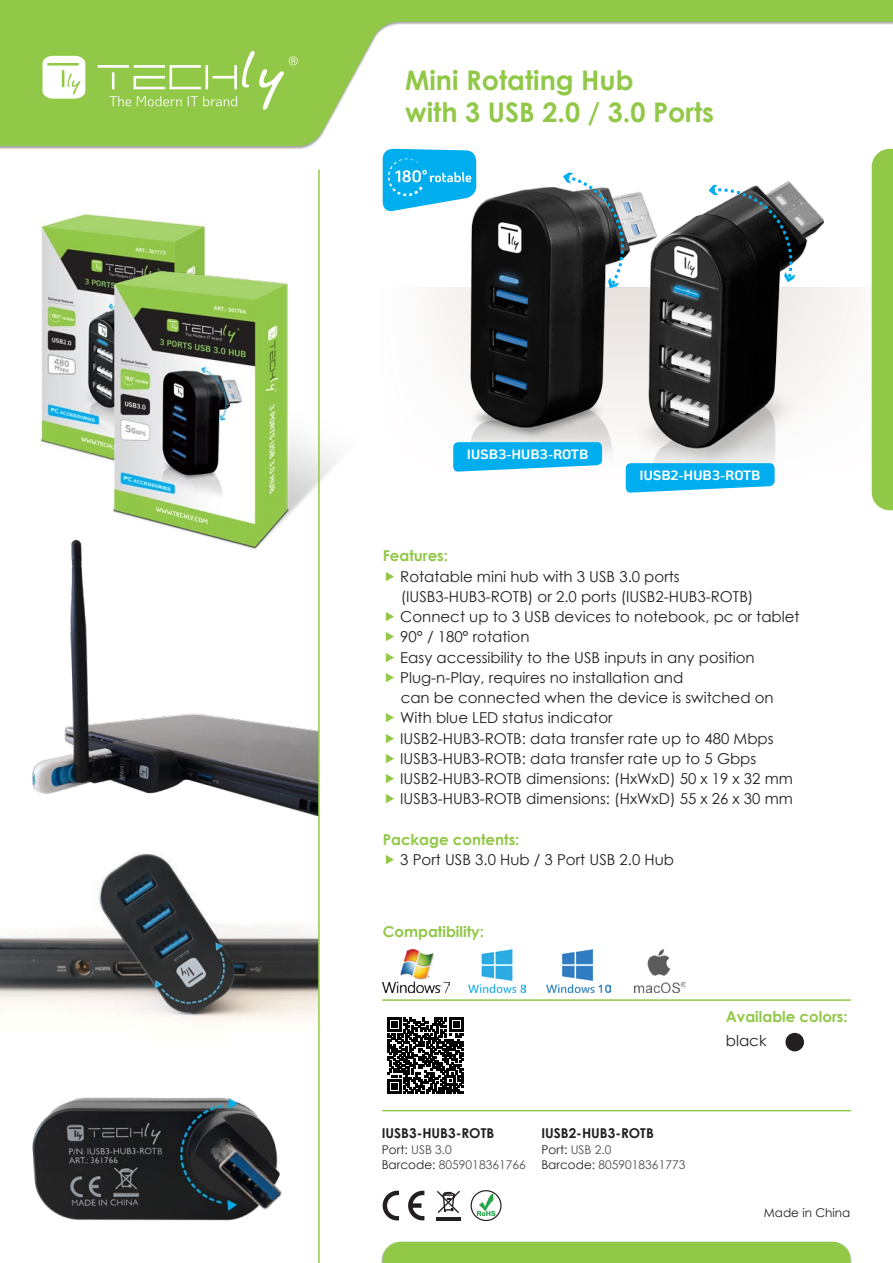
<style>
.page{position:relative;width:893px;height:1263px;background:#fff}
.page>*{position:absolute;margin:0;border:0;box-sizing:border-box;transform-origin:0 0}
.t1{font:700 27px/32.4px "Century Gothic";color:#92c848}
.t2{font:15px/20.2px "Century Gothic";color:#231f20}
.t3{font:700 15px "Century Gothic";color:#92c848}
.t4{font:700 13.5px "Century Gothic";color:#231f20}
.t5{font:700 13.5px "Ko Ho";color:#fff}
.t6{font:12px/14.4px "Century Gothic";color:#4d4d4f}
.t7{font:12px "Century Gothic";color:#231f20}
.s1{color:#231f20}
</style>
<div class="page">
<img style="left:0;top:853px;width:318px;height:170px">
<img style="left:32px;top:539px;width:286px;height:278px">
<img style="left:32px;top:1097px;width:250px;height:124px">
<img style="left:40px;top:213px;width:166px;height:243px">
<img style="left:94px;top:263px;width:243px;height:296px">
<img style="left:382px;top:170px;width:490px;height:313px">
<svg style="left:563px;top:172px;width:69px;height:117px"></svg>
<svg style="left:709px;top:185px;width:89px;height:98px;background:#3f4446"></svg>
<svg style="left:383px;top:151px;width:93px;height:62px"></svg>
<svg style="left:453px;top:442px;width:149px;height:30px;background:#21b8f0"></svg>
<svg style="left:626px;top:463px;width:149px;height:30px;background:#21b8f0"></svg>
<img style="left:0;top:146px;width:893px;height:5px">
<svg style="left:0;top:0;width:893px;height:146px"></svg>
<svg style="left:43px;top:56px;width:42px;height:43px"></svg>
<hr style="left:98px;top:65px;width:31px;height:3px;background:#fff">
<svg style="left:109px;top:51px;width:189px;height:59px;background:#a0cf60"></svg>
<svg style="left:387px;top:1017px;width:76px;height:76px"></svg>
<hr style="left:318px;top:170px;width:2px;height:1093px;background:#92c848">
<hr style="left:383px;top:999px;width:467px;height:2px;background:#92c848">
<hr style="left:383px;top:1110px;width:467px;height:1px;background:#92c848">
<img style="left:381px;top:1241px;width:471px;height:22px">
<div style="left:383px;top:1242px;width:467px;height:21px;background:#92c848"></div>
<div style="left:872px;top:149px;width:21px;height:361px;background:#92c848"></div>
<svg style="left:408px;top:1191px;width:16px;height:29px"></svg>
<svg style="left:383px;top:1191px;width:16px;height:29px"></svg>
<svg style="left:437px;top:1191px;width:23px;height:23px"></svg>
<hr style="left:436px;top:1217px;width:25px;height:3px;background:#231f20">
<svg style="left:471px;top:1190px;width:31px;height:31px"></svg>
<svg style="left:477px;top:1193px;width:18px;height:23px"></svg>
<div style="left:786px;top:1033px;width:17px;height:17px;background:#231f20;border-radius:50%"></div>
<div style="left:785px;top:1033px;width:19px;height:18px;border:2px solid #231f20;border-radius:50%"></div>
<img style="left:383px;top:950px;width:66px;height:42px">
<img style="left:469px;top:950px;width:57px;height:42px">
<img style="left:547px;top:950px;width:64px;height:42px">
<img style="left:634px;top:950px;width:52px;height:42px">
<h1 class="t1" style="left:405px;top:63px;width:310px">Mini Rotating Hub<br>with 3 USB 2.0 / 3.0 Ports</h1>
<p class="t5" style="left:467px;top:443px;width:123px">IUSB3-HUB3-ROTB</p>
<p class="t5" style="left:639px;top:464px;width:122px">IUSB2-HUB3-ROTB</p>
<p class="t3" style="left:383px;top:545px;width:67px">Features:</p>
<p class="t2" style="left:400px;top:566px;width:401px">Rotatable mini hub with 3 USB 3.0 ports (IUSB3-HUB3-ROTB) or 2.0 ports (IUSB2-HUB3-ROTB)<br>Connect up to 3 USB devices to notebook, pc or tablet 90° / 180° rotation<br>Easy accessibility to the USB inputs in any position Plug-n-Play, requires no installation and<br>can be connected when the device is switched on With blue LED status indicator<br>IUSB2-HUB3-ROTB: data transfer rate up to 480 Mbps IUSB3-HUB3-ROTB: data transfer rate up to 5 Gbps IUSB2-HUB3-ROTB dimensions: (HxWxD) 50 x 19 x 32 mm IUSB3-HUB3-ROTB dimensions: (HxWxD) 55 x 26 x 30 mm</p>
<p class="t3" style="left:383px;top:828px;width:138px">Package contents:</p>
<p class="t2" style="left:400px;top:849px;width:275px">3 Port USB 3.0 Hub / 3 Port USB 2.0 Hub</p>
<p class="t3" style="left:383px;top:920px;width:103px">Compatibility:</p>
<p class="t4" style="left:382px;top:1122px;width:114px">IUSB3-HUB3-ROTB</p>
<p class="t6" style="left:382px;top:1142px;width:146px"><span class="s1">Port:</span> USB 3.0<br><span class="s1">Barcode:</span> 8059018361766</p>
<p class="t4" style="left:541px;top:1122px;width:114px">IUSB2-HUB3-ROTB</p>
<p class="t6" style="left:541px;top:1142px;width:146px"><span class="s1">Port:</span> USB 2.0<br><span class="s1">Barcode:</span> 8059018361773</p>
<p class="t3" style="left:726px;top:1005px;width:123px">Available colors:</p>
<p class="t2" style="left:726px;top:1030px;width:42px">black</p>
<p class="t7" style="left:764px;top:1204px;width:88px">Made in China</p>
</div>
